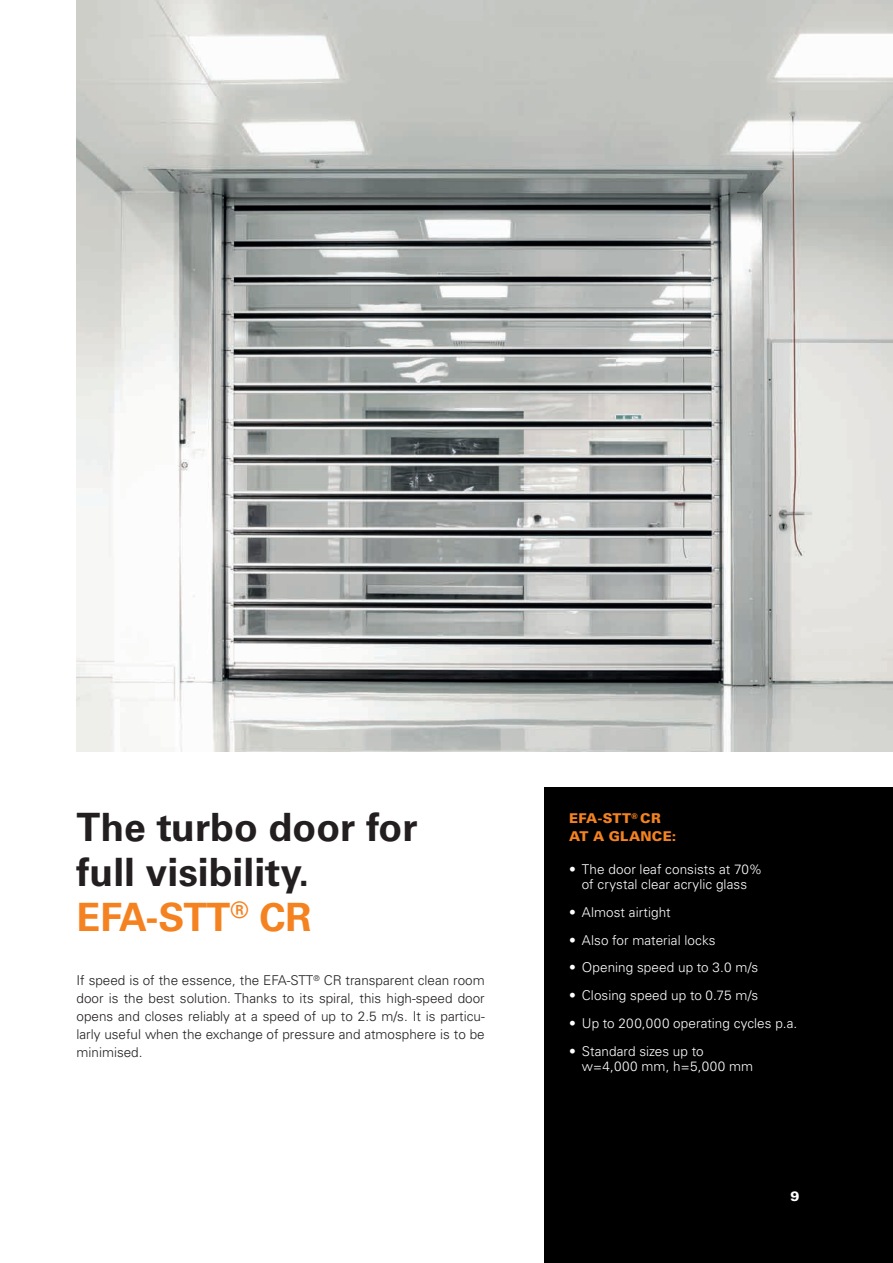
<style>
.page{position:relative;width:893px;height:1263px;background:#fff}
.page>*{position:absolute;margin:0;border:0;box-sizing:border-box;transform-origin:0 0}
.t1{font:700 39px/45px "Univers LT Pro 65";color:#231f20}
.t2{font:300 13.5px/18px "Univers LT Pro 45";color:#231f20;text-align:justify}
.t3{font:300 13.5px/15px "Univers LT Pro 45";letter-spacing:.005em;color:#fff;text-align:center}
.t4{font:900 13.5px/18px "Univers LT Pro 75";letter-spacing:.015em;color:#f58220}
.t5{font:900 13.5px "Univers LT Pro 75";color:#fff}
.s1{color:#f58220}
</style>
<div class="page">
<div style="left:544px;top:787px;width:349px;height:476px;background:#000"></div>
<img style="left:77px;top:0;width:816px;height:751px">
<h1 class="t1" style="left:77px;top:805px;width:342px">The turbo door for full visibility.<br><span class="s1">EFA-STT</span><sup>®</sup> <span class="s1">CR</span></h1>
<p class="t2" style="left:77px;top:971px;width:410px">If speed is of the essence, the EFA-STT<sup>®</sup> CR transparent clean room door is the best solution. Thanks to its spiral, this high-speed door opens and closes reliably at a speed of up to 2.5 m/s. It is particu&shy;larly useful when the exchange of pressure and atmosphere is to be minimised.</p>
<p class="t4" style="left:569px;top:809px;width:109px">EFA-STT<sup>®</sup> CR<br>AT A GLANCE:</p>
<p class="t3" style="left:569px;top:862px;width:195px">• The door leaf consists at 70% of crystal clear acrylic glass</p>
<p class="t3" style="left:569px;top:904px;width:103px">• Almost airtight</p>
<p class="t3" style="left:569px;top:932px;width:148px">• Also for material locks</p>
<p class="t3" style="left:569px;top:960px;width:191px">• Opening speed up to 3.0 m/s</p>
<p class="t3" style="left:569px;top:988px;width:191px">• Closing speed up to 0.75 m/s</p>
<p class="t3" style="left:569px;top:1016px;width:230px">• Up to 200,000 operating cycles p.a.</p>
<p class="t3" style="left:582px;top:1043px;width:173px;text-align:left;text-indent:-13px">• Standard sizes up to w=4,000 mm, h=5,000 mm</p>
<p class="t5" style="left:790px;top:1188px;width:11px">9</p>
</div>
